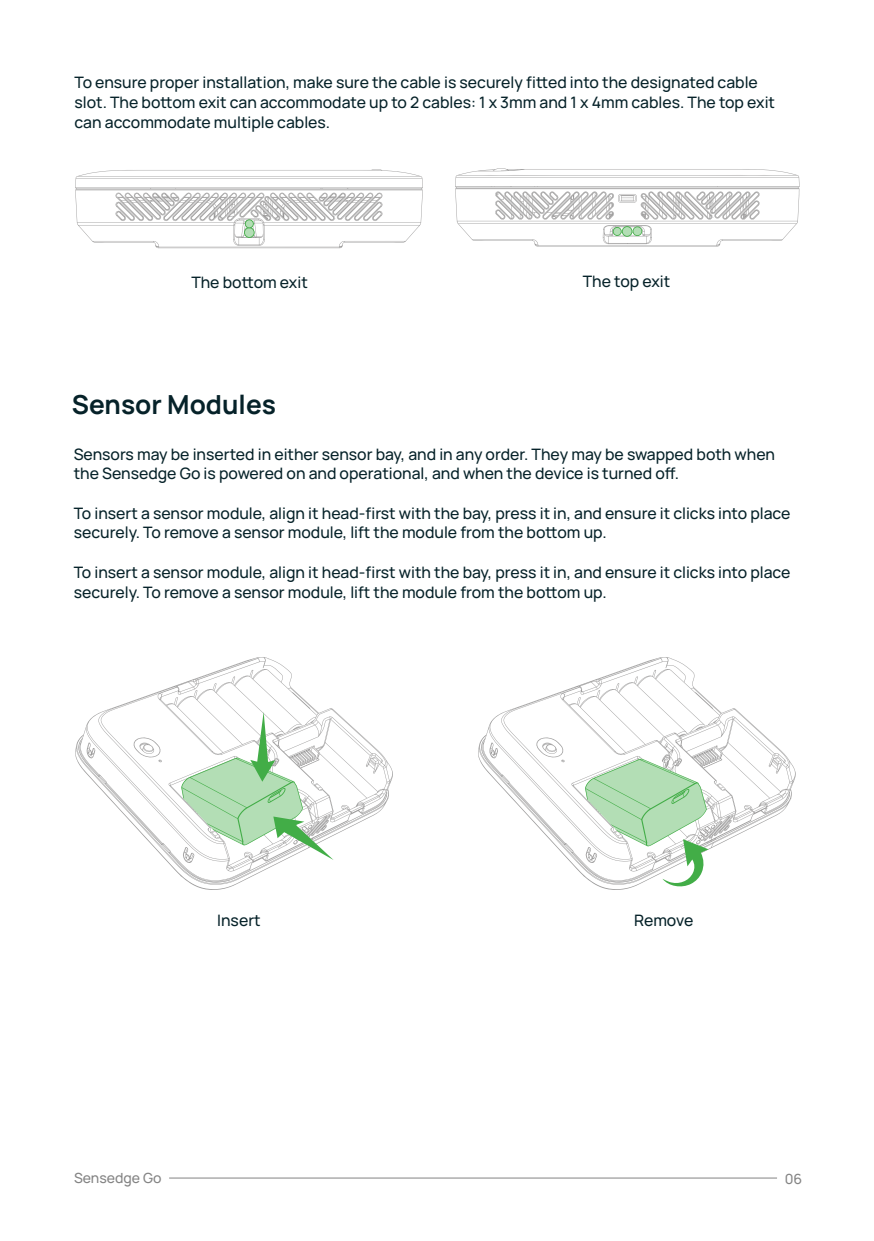
<style>
.page{position:relative;width:874px;height:1241px;background:#fff}
.page>*{position:absolute;margin:0;border:0;box-sizing:border-box;transform-origin:0 0}
.t1{font:700 26.25px "Manrope";color:#062229}
.t2{font:500 15.75px/19.8px "Manrope";color:#062229}
.t3{font:500 14px "Manrope";color:#848484}
</style>
<div class="page">
<svg style="left:75px;top:169px;width:347px;height:79px"></svg>
<svg style="left:455px;top:168px;width:344px;height:78px"></svg>
<svg style="left:478px;top:657px;width:317px;height:232px"></svg>
<svg style="left:75px;top:657px;width:317px;height:232px"></svg>
<svg style="left:584px;top:758px;width:124px;height:130px"></svg>
<svg style="left:181px;top:711px;width:152px;height:148px"></svg>
<hr style="left:169px;top:1177px;width:607px;height:1px;background:#848484">
<p class="t2" style="left:74px;top:72px;width:701px">To ensure proper installation, make sure the cable is securely fitted into the designated cable slot. The bottom exit can accommodate up to 2 cables: 1 x 3mm and 1 x 4mm cables. The top exit can accommodate multiple cables.</p>
<p class="t2" style="left:191px;top:272px;width:118px">The bottom exit</p>
<p class="t2" style="left:582px;top:270px;width:89px">The top exit</p>
<h1 class="t1" style="left:72px;top:386px;width:205px">Sensor Modules</h1>
<p class="t2" style="left:74px;top:443px;width:702px">Sensors may be inserted in either sensor bay, and in any order. They may be swapped both when the Sensedge Go is powered on and operational, and when the device is turned off.</p>
<p class="t2" style="left:74px;top:502px;width:718px">To insert a sensor module, align it head-first with the bay, press it in, and ensure it clicks into place securely. To remove a sensor module, lift the module from the bottom up.</p>
<p class="t2" style="left:74px;top:561px;width:718px">To insert a sensor module, align it head-first with the bay, press it in, and ensure it clicks into place securely. To remove a sensor module, lift the module from the bottom up.</p>
<p class="t2" style="left:217px;top:910px;width:45px">Insert</p>
<p class="t2" style="left:634px;top:909px;width:61px">Remove</p>
<p class="t3" style="left:74px;top:1167px;width:89px">Sensedge Go</p>
<p class="t3" style="left:784px;top:1169px;width:19px">06</p>
</div>
